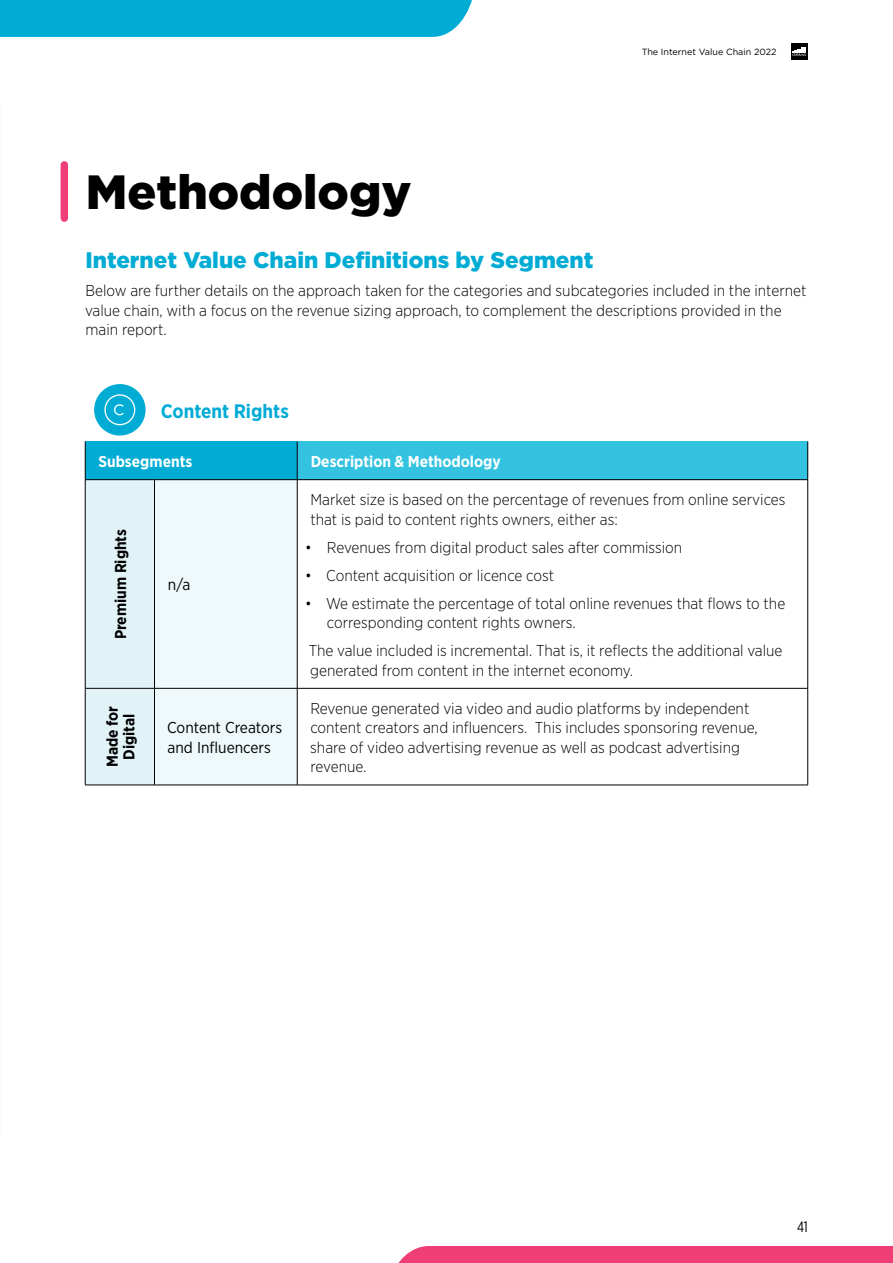
<style>
.page{position:relative;width:893px;height:1263px;background:#fff}
.page>*{position:absolute;margin:0;border:0;box-sizing:border-box;transform-origin:0 0}
.t1{font:900 48px "Gotham";color:#000}
.t2{font:900 22.5px "Gotham";color:#00acd4}
.t3{font:700 19.5px "Gotham Narrow";color:#00acd6}
.t4{font:300 15.75px/19.5px "Gotham Narrow";color:#000}
.t5{font:700 15.75px "Gotham Narrow";color:#fff}
.t6{font:15.75px/19.5px "Gotham Narrow";color:#000}
.t7{font:700 15.75px/16.5px "Gotham Narrow";color:#000;text-align:center}
.t8{font:15px "Gotham X Narrow";color:#000}
.t9{font:9px "Gotham";color:#000}
</style>
<div class="page">
<div style="left:791px;top:43px;width:17px;height:17px;background:#000"></div>
<svg style="left:792px;top:47px;width:15px;height:9px"></svg>
<div style="left:85px;top:442px;width:212px;height:38px;background:#00acd4"></div>
<div style="left:297px;top:442px;width:511px;height:38px;background:#33c3e0"></div>
<svg style="left:86px;top:480px;width:211px;height:305px"></svg>
<hr style="left:85px;top:442px;width:1px;height:37px;background:#000">
<hr style="left:297px;top:442px;width:1px;height:37px;background:#000">
<hr style="left:807px;top:442px;width:1px;height:37px;background:#000">
<hr style="left:85px;top:480px;width:1px;height:208px;background:#000">
<hr style="left:85px;top:479px;width:69px;height:1px;background:#000">
<hr style="left:154px;top:480px;width:1px;height:208px;background:#000">
<hr style="left:154px;top:479px;width:143px;height:1px;background:#000">
<hr style="left:297px;top:480px;width:1px;height:208px;background:#000">
<hr style="left:297px;top:479px;width:511px;height:1px;background:#000">
<hr style="left:807px;top:480px;width:1px;height:208px;background:#000">
<hr style="left:154px;top:688px;width:143px;height:1px;background:#000">
<hr style="left:154px;top:785px;width:143px;height:1px;background:#000">
<hr style="left:297px;top:688px;width:1px;height:97px;background:#000">
<hr style="left:297px;top:688px;width:511px;height:1px;background:#000">
<hr style="left:807px;top:688px;width:1px;height:97px;background:#000">
<hr style="left:297px;top:785px;width:511px;height:1px;background:#000">
<hr style="left:85px;top:688px;width:69px;height:1px;background:#000">
<hr style="left:85px;top:688px;width:1px;height:97px;background:#000">
<hr style="left:154px;top:688px;width:1px;height:97px;background:#000">
<hr style="left:85px;top:785px;width:69px;height:1px;background:#000">
<div style="left:94px;top:384px;width:52px;height:52px;background:#00acd4;border-radius:50%"></div>
<svg style="left:104px;top:394px;width:32px;height:32px"></svg>
<div style="left:61px;top:161px;width:7px;height:61px;background:#ee3e75;border-radius:4px"></div>
<div style="left:0;top:0;width:472px;height:37px;background:#00acd4"></div>
<div style="left:398px;top:1246px;width:495px;height:17px;background:#ee3e75"></div>
<p class="t9" style="left:642px;top:46px;width:136px">The Internet Value Chain 2022</p>
<h1 class="t1" style="left:86px;top:158px;width:327px">Methodology</h1>
<h2 class="t2" style="left:85px;top:245px;width:510px">Internet Value Chain Definitions by Segment</h2>
<p class="t4" style="left:85px;top:280px;width:723px">Below are further details on the approach taken for the categories and subcategories included in the internet value chain, with a focus on the revenue sizing approach, to complement the descriptions provided in the main report.</p>
<p class="t3" style="left:161px;top:398px;width:130px">Content Rights</p>
<p class="t5" style="left:98px;top:451px;width:95px">Subsegments</p>
<p class="t5" style="left:311px;top:451px;width:192px">Description &amp; Methodology</p>
<p class="t7" style="left:112px;top:639px;width:112px;rotate:-90deg">Premium Rights</p>
<p class="t7" style="left:104px;top:767px;width:63px;rotate:-90deg">Made for<br>Digital</p>
<p class="t6" style="left:168px;top:575px;width:24px">n/a</p>
<p class="t6" style="left:167px;top:717px;width:116px">Content Creators and Influencers</p>
<p class="t4" style="left:310px;top:489px;width:477px">Market size is based on the percentage of revenues from online services that is paid to content rights owners, either as:</p>
<p class="t4" style="left:305px;top:537px;width:379px">• Revenues from digital product sales after commission</p>
<p class="t4" style="left:305px;top:565px;width:250px">• Content acquisition or licence cost</p>
<p class="t4" style="left:327px;top:593px;width:460px;text-indent:-22px">• We estimate the percentage of total online revenues that flows to the corresponding content rights owners.</p>
<p class="t4" style="left:309px;top:640px;width:475px">The value included is incremental. That is, it reflects the additional value generated from content in the internet economy.</p>
<p class="t4" style="left:310px;top:698px;width:449px">Revenue generated via video and audio platforms by independent content creators and influencers. This includes sponsoring revenue, share of video advertising revenue as well as podcast advertising revenue.</p>
<p class="t8" style="left:797px;top:1218px;width:12px">41</p>
</div>
